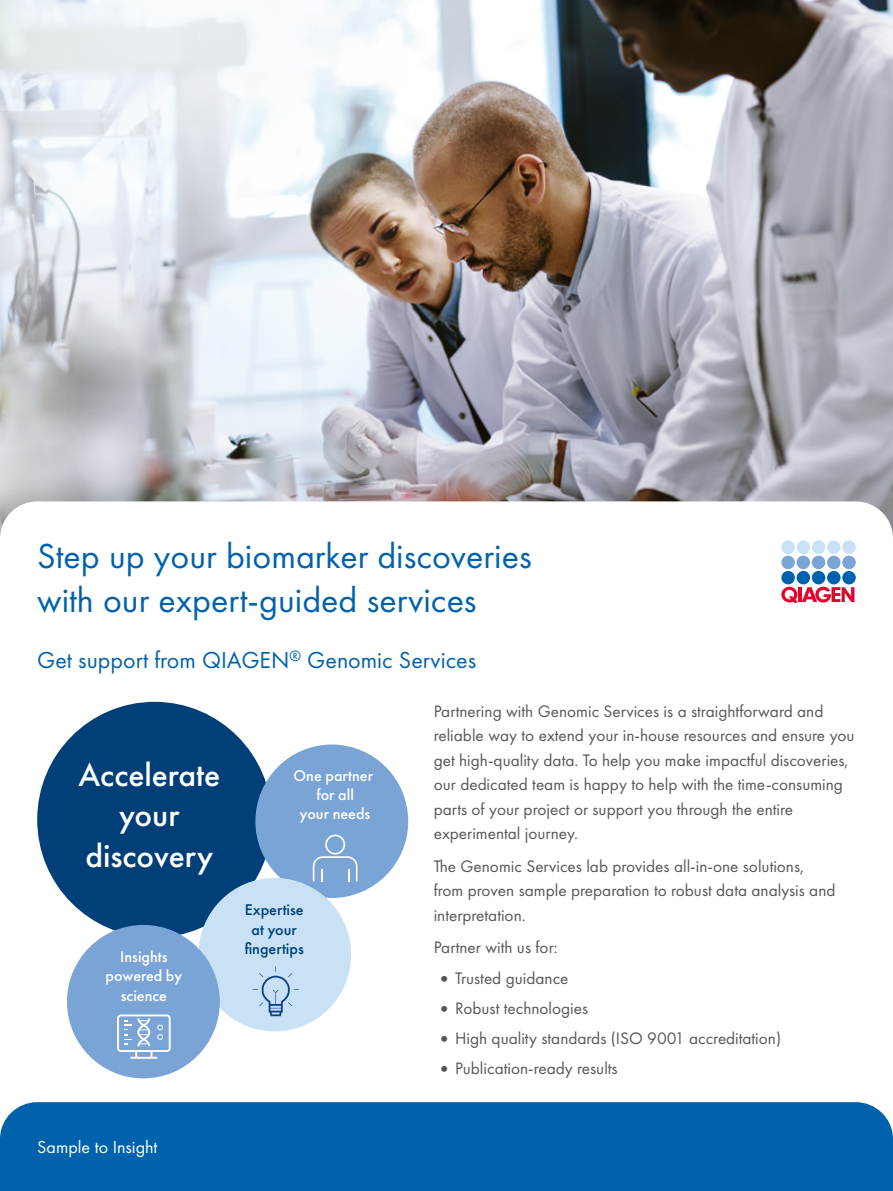
<style>
.page{position:relative;width:893px;height:1191px;background:#fff}
.page>*{position:absolute;margin:0;border:0;box-sizing:border-box;transform-origin:0 0}
.t1{font:36px/44px "Futura PT";color:#0062ad}
.t2{font:500 33.45px/40.2px "Futura PT";color:#fff;text-align:center}
.t3{font:24px "Futura PT";color:#0062ad}
.t4{font:18px "Futura PT";color:#fff}
.t5{font:17.25px/24.3px "Futura PT";color:#555756}
.t6{font:500 16.2px/19.4px "Futura PT";color:#fff;text-align:center}
.t7{font:500 16.2px/19.4px "Futura PT";color:#003f77;text-align:center}
.s1{font-size:21px}
</style>
<div class="page">
<img style="left:0;top:0;width:893px;height:501px">
<div style="left:0;top:1102px;width:893px;height:89px;background:#0062ad"></div>
<div style="left:781px;top:571px;width:14px;height:13px;background:#0062ad;border-radius:50%"></div>
<div style="left:797px;top:571px;width:13px;height:13px;background:#0062ad;border-radius:50%"></div>
<div style="left:812px;top:571px;width:13px;height:13px;background:#0062ad;border-radius:50%"></div>
<div style="left:827px;top:571px;width:13px;height:13px;background:#0062ad;border-radius:50%"></div>
<div style="left:842px;top:571px;width:14px;height:13px;background:#0062ad;border-radius:50%"></div>
<div style="left:781px;top:555px;width:14px;height:14px;background:#79a4d5;border-radius:50%"></div>
<div style="left:797px;top:555px;width:13px;height:14px;background:#79a4d5;border-radius:50%"></div>
<div style="left:812px;top:555px;width:13px;height:14px;background:#79a4d5;border-radius:50%"></div>
<div style="left:827px;top:555px;width:13px;height:14px;background:#79a4d5;border-radius:50%"></div>
<div style="left:842px;top:555px;width:14px;height:14px;background:#79a4d5;border-radius:50%"></div>
<div style="left:781px;top:540px;width:14px;height:14px;background:#c8e1f4;border-radius:50%"></div>
<div style="left:797px;top:540px;width:13px;height:14px;background:#c8e1f4;border-radius:50%"></div>
<div style="left:812px;top:540px;width:13px;height:14px;background:#c8e1f4;border-radius:50%"></div>
<div style="left:827px;top:540px;width:13px;height:14px;background:#c8e1f4;border-radius:50%"></div>
<div style="left:842px;top:540px;width:14px;height:14px;background:#c8e1f4;border-radius:50%"></div>
<svg style="left:781px;top:586px;width:73px;height:17px"></svg>
<div style="left:37px;top:702px;width:235px;height:235px;background:#003f77;border-radius:50%"></div>
<div style="left:255px;top:744px;width:153px;height:154px;background:#79a4d5;border-radius:50%"></div>
<div style="left:198px;top:878px;width:153px;height:153px;background:#c8e1f4;border-radius:50%"></div>
<div style="left:67px;top:925px;width:153px;height:153px;background:#79a4d5;border-radius:50%"></div>
<svg style="left:117px;top:1014px;width:54px;height:44px"></svg>
<svg style="left:253px;top:966px;width:46px;height:50px"></svg>
<svg style="left:313px;top:834px;width:45px;height:47px"></svg>
<h1 class="t1" style="left:37px;top:534px;width:496px">Step up your biomarker discoveries with our expert-guided services</h1>
<h3 class="t3" style="left:37px;top:646px;width:440px">Get support from QIAGEN<sup>®</sup> Genomic Services</h3>
<h2 class="t2" style="left:78px;top:755px;width:143px">Accelerate your discovery</h2>
<p class="t6" style="left:106px;top:947px;width:78px">Insights powered by science</p>
<p class="t6" style="left:294px;top:765px;width:81px">One partner for all<br>your needs</p>
<p class="t7" style="left:245px;top:900px;width:61px">Expertise at your fingertips</p>
<p class="t4" style="left:37px;top:1136px;width:122px">Sample to Insight</p>
<p class="t5" style="left:434px;top:699px;width:422px">Partnering with Genomic Services is a straightforward and reliable way to extend your in-house resources and ensure you get high-quality data. To help you make impactful discoveries, our dedicated team is happy to help with the time-consuming parts of your project or support you through the entire experimental journey.</p>
<p class="t5" style="left:434px;top:854px;width:403px">The Genomic Services lab provides all-in-one solutions, from proven sample preparation to robust data analysis and interpretation.</p>
<p class="t5" style="left:434px;top:935px;width:125px">Partner with us for:</p>
<p class="t5" style="left:434px;top:965px;width:136px"><span class="s1">•</span>Trusted guidance</p>
<p class="t5" style="left:434px;top:995px;width:156px"><span class="s1">•</span>Robust technologies</p>
<p class="t5" style="left:434px;top:1025px;width:349px"><span class="s1">•</span>High quality standards (ISO 9001 accreditation)</p>
<p class="t5" style="left:434px;top:1055px;width:185px"><span class="s1">•</span>Publication-ready results</p>
</div>
